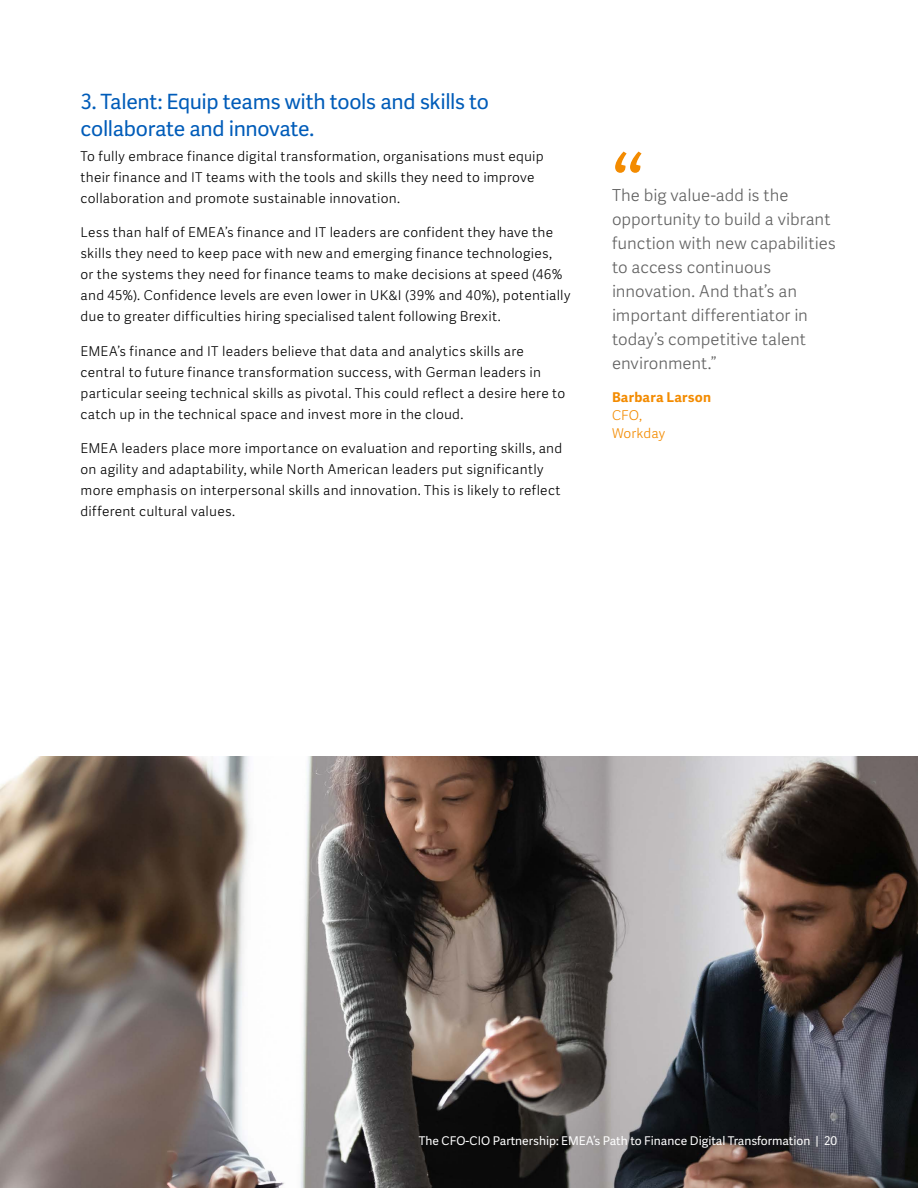
<style>
.page{position:relative;width:918px;height:1188px;background:#fff}
.page>*{position:absolute;margin:0;border:0;box-sizing:border-box;transform-origin:0 0}
.t1{font:300 97.5px "Workday Adelle Sans";color:#f38b00}
.t2{font:21px/27px "Workday Adelle Sans";letter-spacing:-.015em;color:#005cb9}
.t3{font:300 16.5px/24px "Workday Adelle Sans";color:#616161}
.t4{font:300 13.5px/21px "Workday Adelle Sans";letter-spacing:.02em;color:#000}
.t5{font:700 13.5px "Workday Adelle Sans";letter-spacing:.015em;color:#f38b00}
.t6{font:300 13.5px/18px "Workday Adelle Sans";color:#f38b00}
.t7{font:12px "Workday Adelle Sans";color:#fff}
</style>
<div class="page">
<img style="left:0;top:757px;width:918px;height:431px">
<h2 class="t2" style="left:81px;top:89px;width:410px">3. Talent: Equip teams with tools and skills to collaborate and innovate.</h2>
<p class="t4" style="left:81px;top:146px;width:465px">To fully embrace finance digital transformation, organisations must equip their finance and IT teams with the tools and skills they need to improve collaboration and promote sustainable innovation.</p>
<p class="t4" style="left:81px;top:223px;width:491px">Less than half of EMEA’s finance and IT leaders are confident they have the skills they need to keep pace with new and emerging finance technologies,<br>or the systems they need for finance teams to make decisions at speed (46% and 45%). Confidence levels are even lower in UK&amp;I (39% and 40%), potentially due to greater difficulties hiring specialised talent following Brexit.</p>
<p class="t4" style="left:81px;top:341px;width:486px">EMEA’s finance and IT leaders believe that data and analytics skills are central to future finance transformation success, with German leaders in particular seeing technical skills as pivotal. This could reflect a desire here to catch up in the technical space and invest more in the cloud.</p>
<p class="t4" style="left:81px;top:439px;width:483px">EMEA leaders place more importance on evaluation and reporting skills, and on agility and adaptability, while North American leaders put significantly more emphasis on interpersonal skills and innovation. This is likely to reflect different cultural values.</p>
<h1 class="t1" style="left:612px;top:136px;width:34px">“</h1>
<p class="t3" style="left:612px;top:184px;width:225px">The big value-add is the opportunity to build a vibrant function with new capabilities to access continuous innovation. And that’s an important differentiator in today’s competitive talent environment.”</p>
<p class="t5" style="left:612px;top:389px;width:101px">Barbara Larson</p>
<p class="t6" style="left:612px;top:407px;width:55px">CFO,<br>Workday</p>
<p class="t7" style="left:419px;top:1134px;width:420px">The CFO-CIO Partnership: EMEA’s Path to Finance Digital Transformation | 20</p>
</div>
